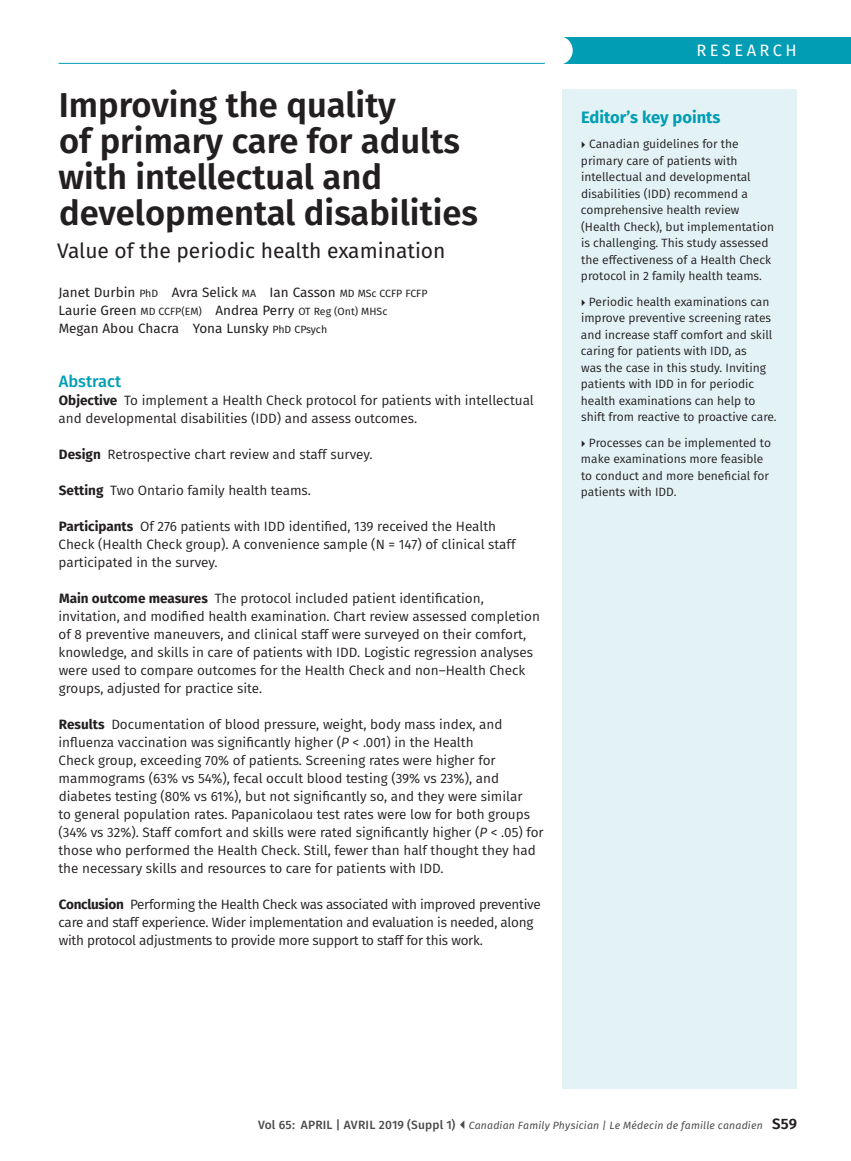
<style>
.page{position:relative;width:851px;height:1161px;background:#fff}
.page>*{position:absolute;margin:0;border:0;box-sizing:border-box;transform-origin:0 0}
.ArticleTitle{font:600 34.5px/36px "Fira Sans";color:#231f20}
.ArticleSubtitle{font:21px "Fira Sans";color:#231f20}
.KeyPointHead_RES{font:700 16.5px "Fira Sans";color:#009db4}
.t1{font:16.5px "Fira Sans";letter-spacing:.21em;color:#fff}
.AbstractHead{font:500 16.5px "Fira Sans";color:#009db4}
.AbstractBody{font:13.5px/18px "Fira Sans";color:#231f20}
.AbstractBody-2{font:13.5px/18px "Fira Sans";letter-spacing:-.02em;color:#231f20}
.Byline{font:13.5px "Fira Sans";color:#231f20}
.KeyPoints_RES{font:12px/16.5px "Fira Sans";color:#231f20}
.t2{font:italic 10.5px "Fira Sans";letter-spacing:.015em;color:#4b4c4d}
.Byline-2{font:10.5px "Fira Sans";color:#231f20}
.s1{font-size:10.5px}
.s2{font-size:13.5px}
.s3{font-weight:700}
.s4{font-style:italic}
.s5{font-weight:500;font-style:normal;font-size:12px}
.s6{font-weight:600;font-style:normal;font-size:15px;color:#231f20}
</style>
<div class="page">
<div style="left:563px;top:37px;width:287px;height:27px;background:#009db4"></div>
<hr style="left:58px;top:63px;width:486px;height:1px;background:#009db4">
<div style="left:544px;top:36px;width:28px;height:29px;background:#fff;border-radius:50%"></div>
<div style="left:562px;top:89px;width:234px;height:1000px;background:#e3f2f5"></div>
<p class="ArticleTitle" style="left:59px;top:85px;width:421px">Improving the quality<br>of primary care for adults with intellectual and developmental disabilities</p>
<p class="ArticleSubtitle" style="left:57px;top:235px;width:390px">Value of the periodic health examination</p>
<p class="Byline" style="left:58px;top:282px;width:370px">Janet Durbin <span class="s1">PhD</span> Avra Selick <span class="s1">MA</span> Ian Casson <span class="s1">MD MSc CCFP FCFP</span></p>
<p class="Byline-2" style="left:58px;top:303px;width:330px"><span class="s2">Laurie Green</span> MD CCFP(EM) <span class="s2">Andrea Perry</span> OT Reg (Ont) MHSc</p>
<p class="Byline" style="left:59px;top:318px;width:270px">Megan Abou Chacra Yona Lunsky <span class="s1">PhD CPsych</span></p>
<p class="AbstractHead" style="left:59px;top:368px;width:64px">Abstract</p>
<p class="AbstractBody" style="left:58px;top:391px;width:477px"><span class="s3">Objective</span> To implement a Health Check protocol for patients with intellectual and developmental disabilities (IDD) and assess outcomes.</p>
<p class="AbstractBody" style="left:59px;top:445px;width:315px"><span class="s3">Design</span> Retrospective chart review and staff survey.</p>
<p class="AbstractBody" style="left:59px;top:481px;width:254px"><span class="s3">Setting</span> Two Ontario family health teams.</p>
<p class="AbstractBody" style="left:59px;top:517px;width:458px"><span class="s3">Participants</span> Of 276 patients with IDD identified, 139 received the Health<br>Check (Health Check group). A convenience sample (N = 147) of clinical staff participated in the survey.</p>
<p class="AbstractBody" style="left:58px;top:589px;width:483px"><span class="s3">Main outcome measures</span> The protocol included patient identification, invitation, and modified health examination. Chart review assessed completion of 8 preventive maneuvers, and clinical staff were surveyed on their comfort, knowledge, and skills in care of patients with IDD. Logistic regression analyses were used to compare outcomes for the Health Check and non–Health Check groups, adjusted for practice site.</p>
<p class="AbstractBody" style="left:58px;top:715px;width:486px"><span class="s3">Results</span> Documentation of blood pressure, weight, body mass index, and influenza vaccination was significantly higher (<span class="s4">P</span> &lt; .001) in the Health<br>Check group, exceeding 70% of patients. Screening rates were higher for mammograms (63% vs 54%), fecal occult blood testing (39% vs 23%), and diabetes testing (80% vs 61%), but not significantly so, and they were similar<br>to general population rates. Papanicolaou test rates were low for both groups (34% vs 32%). Staff comfort and skills were rated significantly higher (<span class="s4">P</span> &lt; .05) for those who performed the Health Check. Still, fewer than half thought they had the necessary skills and resources to care for patients with IDD.</p>
<p class="AbstractBody-2" style="left:59px;top:895px;width:483px"><span class="s3">Conclusion</span> Performing the Health Check was associated with improved preventive care and staff experience. Wider implementation and evaluation is needed, along with protocol adjustments to provide more support to staff for this work.</p>
<p class="t1" style="left:696px;top:38px;width:102px">RESEARCH</p>
<p class="KeyPointHead_RES" style="left:581px;top:103px;width:141px">Editor’s key points</p>
<p class="KeyPoints_RES" style="left:581px;top:135px;width:194px;text-indent:8px">Canadian guidelines for the primary care of patients with intellectual and developmental disabilities (IDD) recommend a comprehensive health review (Health Check), but implementation is challenging. This study assessed the effectiveness of a Health Check protocol in 2 family health teams.</p>
<p class="KeyPoints_RES" style="left:581px;top:293px;width:197px;text-indent:8px">Periodic health examinations can improve preventive screening rates and increase staff comfort and skill caring for patients with IDD, as<br>was the case in this study. Inviting patients with IDD in for periodic health examinations can help to shift from reactive to proactive care.</p>
<p class="KeyPoints_RES" style="left:581px;top:434px;width:192px;text-indent:8px">Processes can be implemented to make examinations more feasible to conduct and more beneficial for patients with IDD.</p>
<p class="t2" style="left:258px;top:1117px;width:540px"><span class="s5">Vol 65: APRIL | AVRIL 2019 (Suppl 1)</span> Canadian Family Physician | Le Médecin de famille canadien <span class="s6">S59</span></p>
</div>
